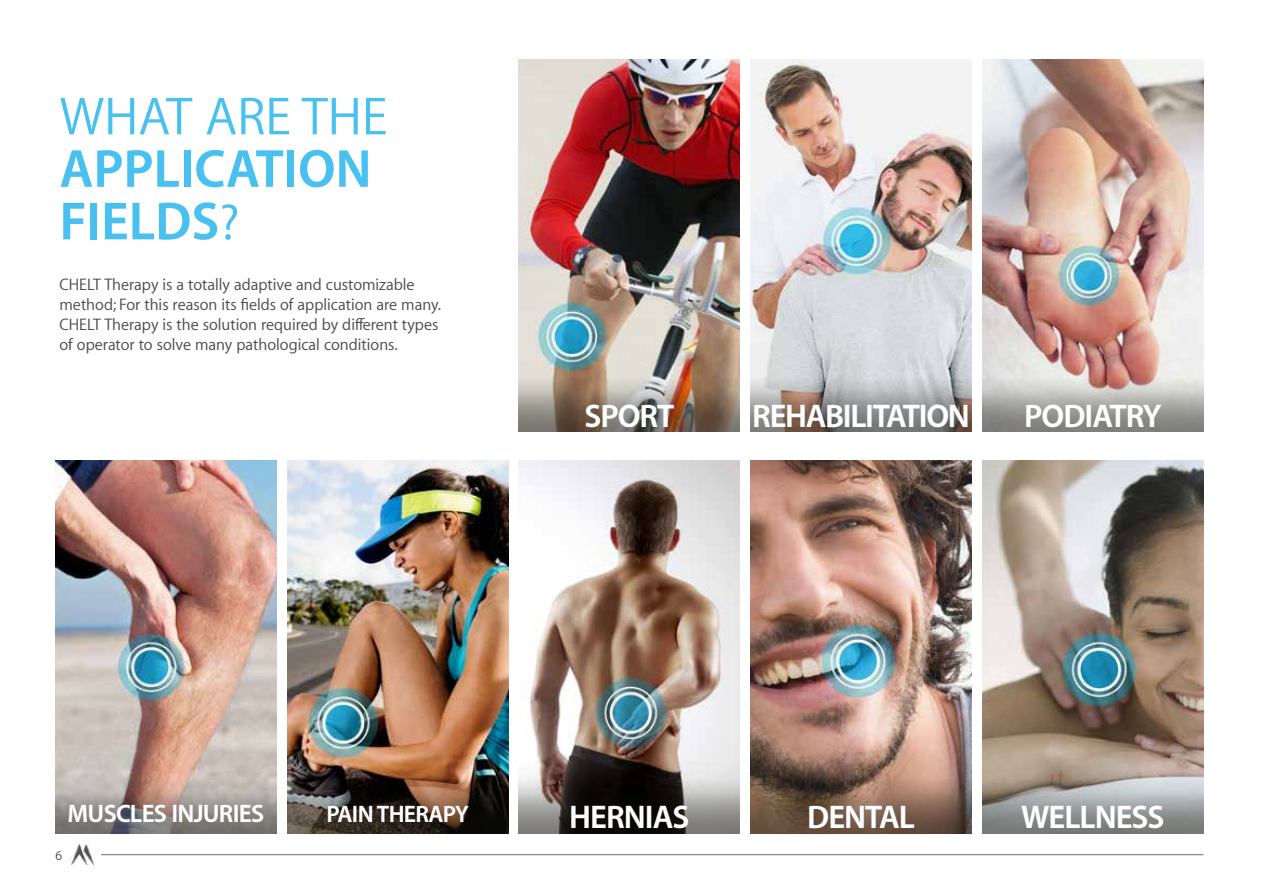
<style>
.page{position:relative;width:1263px;height:893px;background:#fff}
.page>*{position:absolute;margin:0;border:0;box-sizing:border-box;transform-origin:0 0}
.t1{font:700 54px/52.5px "Myriad Set Pro";color:#48c0f0}
.t2{font:54px "Myriad Set Pro Text";color:#48c0f0}
.t3{font:700 33px "Myriad Set Pro";letter-spacing:-.03em;color:#fff}
.t4{font:700 25.5px "Myriad Set Pro";letter-spacing:-.03em;color:#fff}
.t5{font:700 24px "Myriad Set Pro";letter-spacing:-.03em;color:#fff}
.t6{font:16.5px/19.8px "Myriad Set Pro Text";color:#4a4a49}
.t7{font:13.5px "Myriad Set Pro Text";color:#4a4a49}
.s1{font-family:"Myriad Set Pro Text";font-weight:400;font-size:51px}
</style>
<div class="page">
<img style="left:287px;top:461px;width:221px;height:309px">
<img style="left:55px;top:461px;width:221px;height:309px">
<img style="left:982px;top:60px;width:221px;height:309px">
<img style="left:750px;top:60px;width:222px;height:309px">
<img style="left:519px;top:60px;width:221px;height:309px">
<img style="left:519px;top:461px;width:221px;height:309px">
<img style="left:750px;top:461px;width:222px;height:309px">
<img style="left:982px;top:461px;width:221px;height:309px">
<img style="left:519px;top:369px;width:221px;height:63px">
<svg style="left:519px;top:770px;width:221px;height:63px;background:#54504e"></svg>
<svg style="left:750px;top:770px;width:222px;height:63px;background:#755b4b"></svg>
<svg style="left:982px;top:770px;width:221px;height:63px;background:#9c9b98"></svg>
<svg style="left:750px;top:369px;width:222px;height:63px;background:#9f9c9b"></svg>
<svg style="left:982px;top:369px;width:221px;height:63px;background:#b1aba7"></svg>
<img style="left:287px;top:770px;width:221px;height:63px">
<svg style="left:55px;top:770px;width:221px;height:63px;background:#9f948f"></svg>
<hr style="left:101px;top:854px;width:1102px;height:1px;background:#706f6f">
<img style="left:71px;top:845px;width:23px;height:20px">
<h1 class="t2" style="left:60px;top:75px;width:329px">WHAT ARE THE</h1>
<h1 class="t1" style="left:60px;top:140px;width:314px">APPLICATION<br>FIELDS<span class="s1">?</span></h1>
<p class="t6" style="left:60px;top:274px;width:383px">CHELT Therapy is a totally adaptive and customizable method; For this reason its fields of application are many.<br>CHELT Therapy is the solution required by different types of operator to solve many pathological conditions.</p>
<h2 class="t3" style="left:584px;top:390px;width:92px">SPORT</h2>
<h2 class="t3" style="left:752px;top:390px;width:219px">REHABILITATION</h2>
<h2 class="t3" style="left:1024px;top:390px;width:139px">PODIATRY</h2>
<h3 class="t4" style="left:68px;top:793px;width:198px">MUSCLES INJURIES</h3>
<p class="t7" style="left:55px;top:845px;width:8px">6</p>
<h3 class="t5" style="left:326px;top:795px;width:144px">PAIN THERAPY</h3>
<h2 class="t3" style="left:569px;top:791px;width:122px">HERNIAS</h2>
<h2 class="t3" style="left:807px;top:791px;width:109px">DENTAL</h2>
<h2 class="t3" style="left:1021px;top:791px;width:145px">WELLNESS</h2>
</div>
